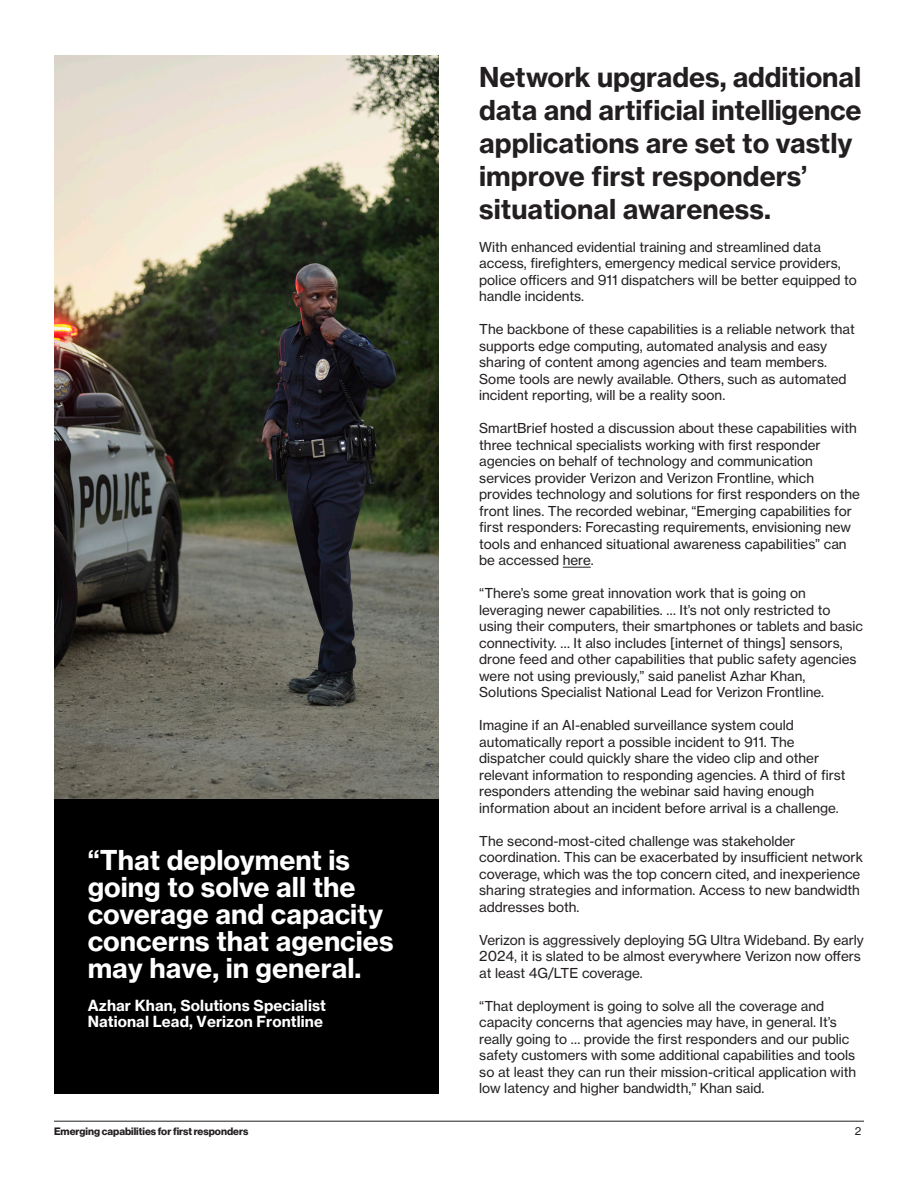
<style>
.page{position:relative;width:918px;height:1188px;background:#fff}
.page>*{position:absolute;margin:0;border:0;box-sizing:border-box;transform-origin:0 0}
.first_para{font:700 27px/33px "Verizon NHGTX";letter-spacing:-.005em;color:#231f20}
.Body_9_11{font:700 27px/27px "Verizon NHGTX";color:#fff}
.Body_9_11-2{font:700 15px/16.5px "Verizon NHGTX";letter-spacing:.005em;color:#fff}
.Body_9_11-3{font:13.5px/16.5px "Verizon NHGTX";color:#231f20}
.t1{font:700 10.5px "Verizon NHGDS";color:#231f20}
.t2{font:10.5px "Verizon NHGTX";color:#231f20}
</style>
<div class="page">
<hr style="left:54px;top:1121px;width:810px;height:1px;background:#231f20">
<svg style="left:563px;top:567px;width:28px;height:1px"></svg>
<img style="left:54px;top:55px;width:385px;height:744px">
<div style="left:54px;top:799px;width:385px;height:295px;background:#000"></div>
<p class="Body_9_11" style="left:88px;top:845px;width:307px">“That deployment is going to solve all the coverage and capacity concerns that agencies may have, in general.</p>
<p class="Body_9_11-2" style="left:88px;top:997px;width:240px">Azhar Khan, Solutions Specialist<br>National Lead, Verizon Frontline</p>
<p class="first_para" style="left:479px;top:60px;width:384px">Network upgrades, additional data and artificial intelligence applications are set to vastly improve first responders’ situational awareness.</p>
<p class="Body_9_11-3" style="left:479px;top:239px;width:379px">With enhanced evidential training and streamlined data access, firefighters, emergency medical service providers, police officers and 911 dispatchers will be better equipped to handle incidents.</p>
<p class="Body_9_11-3" style="left:479px;top:321px;width:377px">The backbone of these capabilities is a reliable network that supports edge computing, automated analysis and easy sharing of content among agencies and team members.<br>Some tools are newly available. Others, such as automated incident reporting, will be a reality soon.</p>
<p class="Body_9_11-3" style="left:479px;top:420px;width:382px">SmartBrief hosted a discussion about these capabilities with three technical specialists working with first responder agencies on behalf of technology and communication services provider Verizon and Verizon Frontline, which provides technology and solutions for first responders on the front lines. The recorded webinar, “Emerging capabilities for first responders: Forecasting requirements, envisioning new tools and enhanced situational awareness capabilities” can be accessed here.</p>
<p class="Body_9_11-3" style="left:479px;top:585px;width:385px">“There’s some great innovation work that is going on leveraging newer capabilities. … It’s not only restricted to using their computers, their smartphones or tablets and basic connectivity. … It also includes [internet of things] sensors, drone feed and other capabilities that public safety agencies were not using previously,” said panelist Azhar Khan, Solutions Specialist National Lead for Verizon Frontline.</p>
<p class="Body_9_11-3" style="left:479px;top:717px;width:368px">Imagine if an AI-enabled surveillance system could automatically report a possible incident to 911. The dispatcher could quickly share the video clip and other relevant information to responding agencies. A third of first responders attending the webinar said having enough information about an incident before arrival is a challenge.</p>
<p class="Body_9_11-3" style="left:479px;top:832px;width:385px">The second-most-cited challenge was stakeholder coordination. This can be exacerbated by insufficient network coverage, which was the top concern cited, and inexperience sharing strategies and information. Access to new bandwidth addresses both.</p>
<p class="Body_9_11-3" style="left:479px;top:931px;width:386px">Verizon is aggressively deploying 5G Ultra Wideband. By early<br>2024, it is slated to be almost everywhere Verizon now offers at least 4G/LTE coverage.</p>
<p class="Body_9_11-3" style="left:479px;top:997px;width:379px">“That deployment is going to solve all the coverage and capacity concerns that agencies may have, in general. It’s really going to … provide the first responders and our public safety customers with some additional capabilities and tools so at least they can run their mission-critical application with low latency and higher bandwidth,” Khan said.</p>
<p class="t1" style="left:54px;top:1125px;width:196px">Emerging capabilities for first responders</p>
<p class="t2" style="left:855px;top:1125px;width:8px">2</p>
</div>
